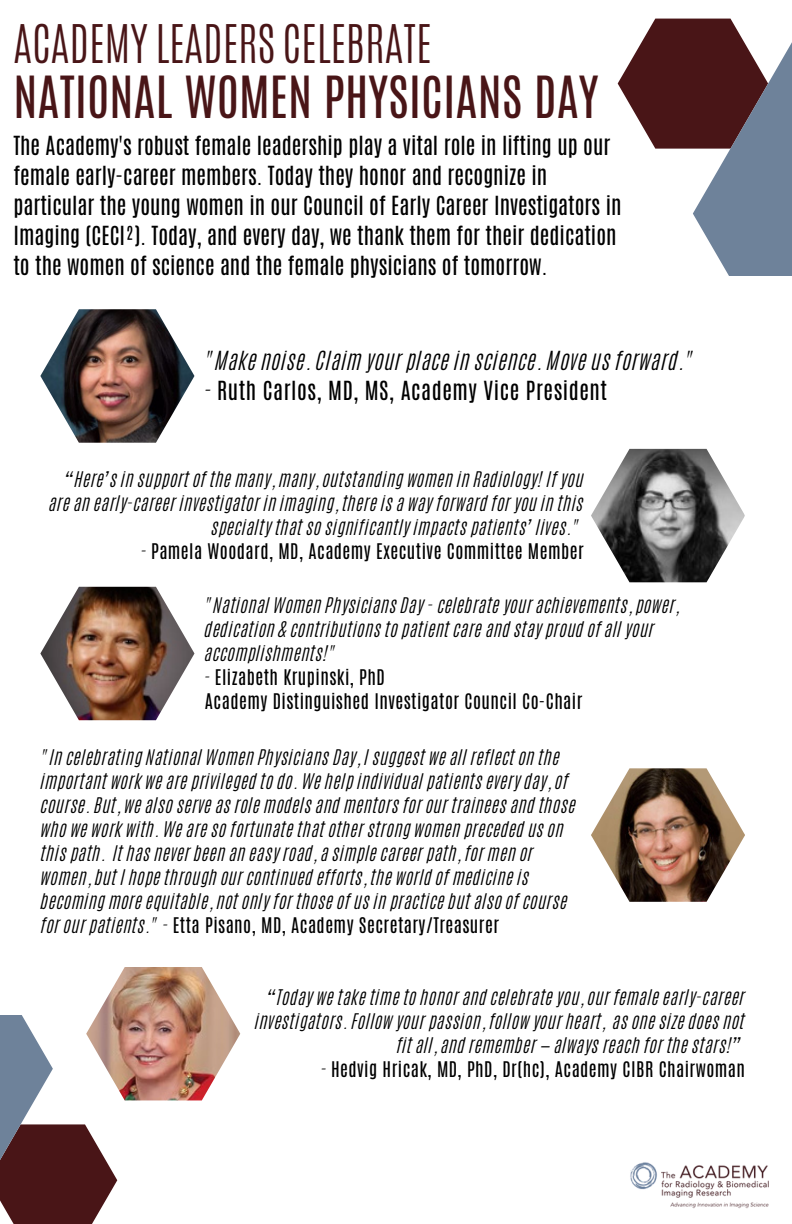
<style>
.page{position:relative;width:792px;height:1224px;background:#fff}
.page>*{position:absolute;margin:0;border:0;box-sizing:border-box;transform-origin:0 0}
.t1{font:48.4px "Antonio";color:#491517}
.t2{font:300 44.6px "Antonio";color:#491517}
.t3{font:22px/30px "Antonio";color:#000}
.t4{font:22px "CA Generated";letter-spacing:.025em;color:#000}
.t5{font:22px "Antonio";letter-spacing:.025em;color:#000}
.t6{font:18px/24px "CA Generated";letter-spacing:.025em;color:#000}
.t7{font:18px "Antonio";letter-spacing:.025em;color:#000}
.s1{font-family:"CA Generated"}
.s2{font-family:"Antonio"}
</style>
<div class="page">
<svg style="left:618px;top:19px;width:174px;height:257px"></svg>
<img style="left:630px;top:1162px;width:139px;height:47px">
<svg style="left:0;top:1016px;width:117px;height:208px"></svg>
<img style="left:40px;top:309px;width:154px;height:134px">
<img style="left:591px;top:449px;width:154px;height:133px">
<img style="left:40px;top:587px;width:154px;height:133px">
<img style="left:591px;top:768px;width:154px;height:134px">
<img style="left:86px;top:967px;width:154px;height:133px">
<p class="t2" style="left:13px;top:12px;width:420px">ACADEMY LEADERS CELEBRATE</p>
<p class="t1" style="left:13px;top:63px;width:587px">NATIONAL WOMEN PHYSICIANS DAY</p>
<p class="t3" style="left:13px;top:131px;width:610px">The Academy's robust female leadership play a vital role in lifting up our female early-career members. Today they honor and recognize in particular the young women in our Council of Early Career Investigators in Imaging (CECI²). Today, and every day, we thank them for their dedication to the women of science and the female physicians of tomorrow.</p>
<p class="t4" style="left:205px;top:345px;width:492px">"Make noise. Claim your place in science. Move us forward."</p>
<p class="t5" style="left:205px;top:375px;width:404px"><span class="s1">-</span> Ruth Carlos, MD, MS, Academy Vice President</p>
<p class="t6" style="left:49px;top:467px;width:536px;text-align:right">“Here’s in support of the many, many, outstanding women in Radiology! If you are an early-career investigator in imaging, there is a way forward for you in this specialty that so significantly impacts patients’ lives."</p>
<p class="t7" style="left:141px;top:539px;width:444px"><span class="s1">-</span> Pamela Woodard, MD, Academy Executive Committee Member</p>
<p class="t6" style="left:205px;top:593px;width:476px">"National Women Physicians Day - celebrate your achievements, power, dedication &amp; contributions to patient care and stay proud of all your accomplishments!"</p>
<p class="t7" style="left:205px;top:664px;width:181px"><span class="s1">-</span> Elizabeth Krupinski, PhD</p>
<p class="t7" style="left:205px;top:688px;width:379px">Academy Distinguished Investigator Council Co-Chair</p>
<p class="t6" style="left:41px;top:745px;width:536px">"In celebrating National Women Physicians Day, I suggest we all reflect on the important work we are privileged to do. We help individual patients every day, of course. But, we also serve as role models and mentors for our trainees and those who we work with. We are so fortunate that other strong women preceded us on this path. It has never been an easy road, a simple career path, for men or women, but I hope through our continued efforts, the world of medicine is becoming more equitable, not only for those of us in practice but also of course for our patients." - <span class="s2">Etta Pisano, MD, Academy Secretary/Treasurer</span></p>
<p class="t6" style="left:255px;top:986px;width:491px;text-align:right">“Today we take time to honor and celebrate you, our female early-career investigators. Follow your passion, follow your heart, as one size does not fit all, and remember — always reach for the stars!”</p>
<p class="t7" style="left:321px;top:1057px;width:425px"><span class="s1">-</span> Hedvig Hricak, MD, PhD, Dr(hc), Academy CIBR Chairwoman</p>
</div>
